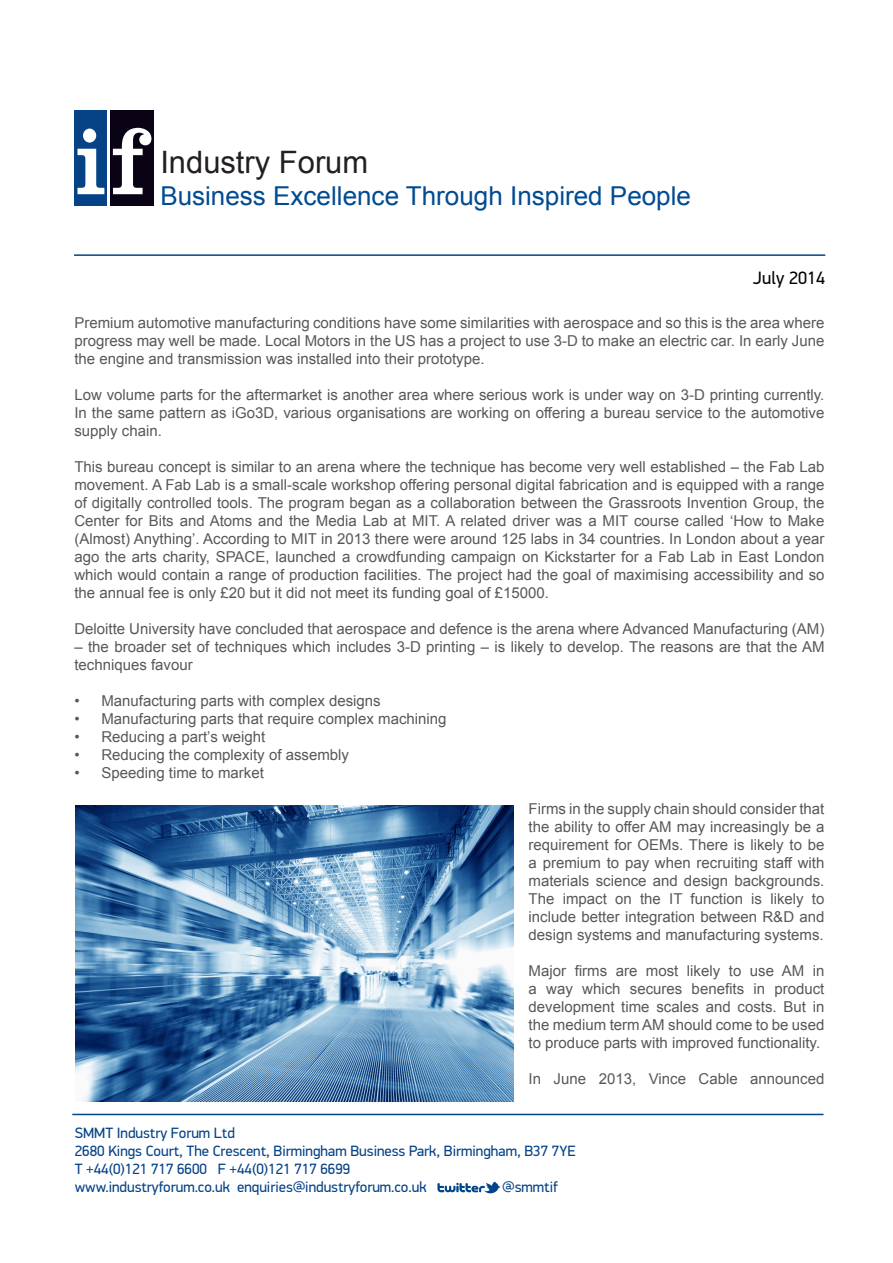
<style>
.page{position:relative;width:893px;height:1263px;background:#fff}
.page>*{position:absolute;margin:0;border:0;box-sizing:border-box;transform-origin:0 0}
.t1{font:30.9px "Arial";color:#231f20}
.t2{font:26.1px "Arial";color:#014b92}
.t3{font:18px "PF Din Display Pro";color:#000}
.t4{font:15px/18px "Arial";color:#57585a;text-align:justify}
.t5{font:15px/18px "PF Din Display Pro";color:#054286}
</style>
<div class="page">
<hr style="left:74px;top:254px;width:751px;height:2px;background:#054286">
<hr style="left:72px;top:1114px;width:751px;height:1px;background:#054286">
<div style="left:110px;top:110px;width:44px;height:95px;background:#0a0215"></div>
<div style="left:74px;top:110px;width:33px;height:95px;background:#054286"></div>
<svg style="left:77px;top:129px;width:27px;height:65px"></svg>
<svg style="left:113px;top:128px;width:38px;height:66px"></svg>
<svg style="left:437px;top:1182px;width:63px;height:12px"></svg>
<img style="left:76px;top:805px;width:438px;height:296px">
<p class="t1" style="left:160px;top:142px;width:209px">Industry Forum</p>
<p class="t2" style="left:160px;top:178px;width:532px">Business Excellence Through Inspired People</p>
<p class="t3" style="left:753px;top:267px;width:74px">July 2014</p>
<p class="t4" style="left:74px;top:314px;width:751px">Premium automotive manufacturing conditions have some similarities with aerospace and so this is the area where progress may well be made. Local Motors in the US has a project to use 3-D to make an electric car. In early June the engine and transmission was installed into their prototype.</p>
<p class="t4" style="left:74px;top:386px;width:752px">Low volume parts for the aftermarket is another area where serious work is under way on 3-D printing currently.<br>In the same pattern as iGo3D, various organisations are working on offering a bureau service to the automotive supply chain.</p>
<p class="t4" style="left:74px;top:458px;width:752px">This bureau concept is similar to an arena where the technique has become very well established – the Fab Lab movement. A Fab Lab is a small-scale workshop offering personal digital fabrication and is equipped with a range of digitally controlled tools. The program began as a collaboration between the Grassroots Invention Group, the Center for Bits and Atoms and the Media Lab at MIT. A related driver was a MIT course called ‘How to Make (Almost) Anything’. According to MIT in 2013 there were around 125 labs in 34 countries. In London about a year ago the arts charity, SPACE, launched a crowdfunding campaign on Kickstarter for a Fab Lab in East London which would contain a range of production facilities. The project had the goal of maximising accessibility and so the annual fee is only £20 but it did not meet its funding goal of £15000.</p>
<p class="t4" style="left:74px;top:620px;width:751px">Deloitte University have concluded that aerospace and defence is the arena where Advanced Manufacturing (AM)</p>
<p class="t4" style="left:74px;top:638px;width:752px">– the broader set of techniques which includes 3-D printing – is likely to develop. The reasons are that the AM techniques favour</p>
<p class="t4" style="left:74px;top:692px;width:308px">• Manufacturing parts with complex designs</p>
<p class="t4" style="left:74px;top:710px;width:374px">• Manufacturing parts that require complex machining</p>
<p class="t4" style="left:74px;top:728px;width:192px">• Reducing a part’s weight</p>
<p class="t4" style="left:74px;top:746px;width:276px">• Reducing the complexity of assembly</p>
<p class="t4" style="left:74px;top:764px;width:191px">• Speeding time to market</p>
<p class="t4" style="left:529px;top:800px;width:297px">Firms in the supply chain should consider that the ability to offer AM may increasingly be a requirement for OEMs. There is likely to be a premium to pay when recruiting staff with materials science and design backgrounds.<br>The impact on the IT function is likely to include better integration between R&amp;D and design systems and manufacturing systems.</p>
<p class="t4" style="left:529px;top:962px;width:297px">Major firms are most likely to use AM in a way which secures benefits in product development time scales and costs. But in the medium term AM should come to be used to produce parts with improved functionality.</p>
<p class="t4" style="left:529px;top:1070px;width:297px">In June 2013, Vince Cable announced</p>
<p class="t5" style="left:75px;top:1124px;width:503px">SMMT Industry Forum Ltd<br>2680 Kings Court, The Crescent, Birmingham Business Park, Birmingham, B37 7YE<br>T +44(0)121 717 6600 F +44(0)121 717 6699</p>
<p class="t5" style="left:75px;top:1178px;width:353px">www.industryforum.co.uk enquiries@industryforum.co.uk</p>
<p class="t5" style="left:502px;top:1178px;width:57px">@smmtif</p>
</div>
